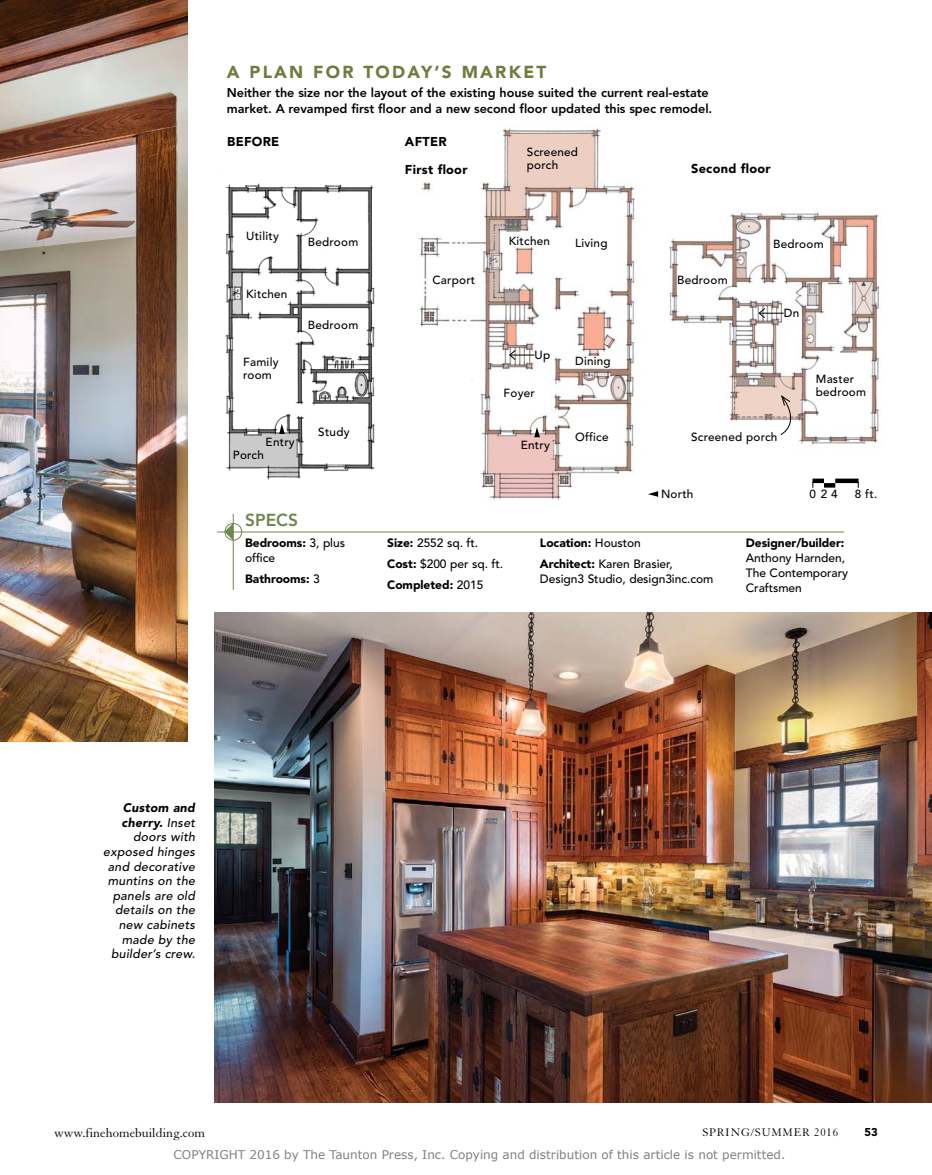
<style>
.page{position:relative;width:932px;height:1175px;background:#fff}
.page>*{position:absolute;margin:0;border:0;box-sizing:border-box;transform-origin:0 0}
.t1{font:900 17.25px "Avenir LT Std";letter-spacing:.13em;color:#707c3f}
.t2{font:800 17.25px "Avenir LT Std";color:#6e874c}
.t3{font:13.5px "Granjon LT Std";color:#000}
.t4{font:900 12.75px/27.8px "Avenir LT Std";letter-spacing:.02em;color:#000}
.t5{font:800 12.6px/16.2px "Avenir LT Std";letter-spacing:-.005em;color:#000}
.t6{font:italic 500 12.3px/14.7px "Avenir LT Std";letter-spacing:.02em;color:#000;text-align:right}
.t7{font:500 12px/15px "Avenir LT Std";letter-spacing:-.005em;color:#000}
.t8{font:12px "Verdana";color:#808080}
.t9{font:900 12px "Avenir LT Std";letter-spacing:-.005em;color:#000}
.t10{font:12px "Granjon LT Std";letter-spacing:.07em;color:#000}
.t11{font:500 11.7px/13.2px "Avenir LT Std";letter-spacing:.02em;color:#000}
.t12{font:900 11.25px "Avenir LT Std";color:#000}
.s1{font-weight:900}
.s2{font-weight:500}
</style>
<div class="page">
<img style="left:419px;top:128px;width:216px;height:373px">
<img style="left:669px;top:211px;width:211px;height:234px">
<img style="left:218px;top:173px;width:157px;height:307px">
<img style="left:0;top:0;width:187px;height:741px">
<img style="left:214px;top:612px;width:718px;height:490px">
<hr style="left:217px;top:531px;width:627px;height:1px;background:#6e874c">
<div style="left:225px;top:523px;width:17px;height:17px;border:1px solid #6e874c;border-radius:50%"></div>
<hr style="left:233px;top:514px;width:1px;height:76px;background:#6e874c">
<svg style="left:224px;top:523px;width:9px;height:17px"></svg>
<svg style="left:780px;top:394px;width:22px;height:41px"></svg>
<div style="left:812px;top:478px;width:12px;height:5px;background:#000"></div>
<div style="left:835px;top:478px;width:23px;height:5px;background:#000"></div>
<svg style="left:824px;top:483px;width:11px;height:4px"></svg>
<svg style="left:508px;top:349px;width:26px;height:12px"></svg>
<svg style="left:758px;top:307px;width:25px;height:12px"></svg>
<svg style="left:648px;top:491px;width:10px;height:6px"></svg>
<svg style="left:534px;top:427px;width:6px;height:10px"></svg>
<svg style="left:279px;top:424px;width:6px;height:10px"></svg>
<h1 class="t1" style="left:227px;top:61px;width:321px">a plan fo r to day’s market</h1>
<p class="t5" style="left:227px;top:85px;width:487px">N either the size nor the layout of the existing house suited the current real-estate market. A revamped first floor and a new second floor updated this spec remodel.</p>
<p class="t4" style="left:227px;top:127px;width:45px">BEFORE</p>
<p class="t4" style="left:405px;top:127px;width:64px">AFTER<br>First floor</p>
<p class="t11" style="left:527px;top:145px;width:53px">Screened porch</p>
<p class="t4" style="left:691px;top:155px;width:81px">Second floor</p>
<p class="t11" style="left:246px;top:229px;width:34px">Utility</p>
<p class="t11" style="left:246px;top:287px;width:43px">Kitchen</p>
<p class="t11" style="left:243px;top:356px;width:37px">Family room</p>
<p class="t11" style="left:308px;top:236px;width:52px">Bedroom</p>
<p class="t11" style="left:308px;top:319px;width:52px">Bedroom</p>
<p class="t11" style="left:432px;top:274px;width:44px">Carport</p>
<p class="t11" style="left:508px;top:234px;width:43px">Kitchen</p>
<p class="t11" style="left:534px;top:348px;width:17px">Up</p>
<p class="t11" style="left:503px;top:386px;width:33px">Foyer</p>
<p class="t11" style="left:318px;top:425px;width:33px">Study</p>
<p class="t11" style="left:266px;top:435px;width:31px">Entry</p>
<p class="t11" style="left:520px;top:439px;width:31px">Entry</p>
<p class="t11" style="left:233px;top:449px;width:33px">Porch</p>
<p class="t11" style="left:575px;top:236px;width:34px">Living</p>
<p class="t11" style="left:575px;top:355px;width:37px">Dining</p>
<p class="t11" style="left:575px;top:430px;width:35px">Office</p>
<p class="t11" style="left:677px;top:274px;width:52px">Bedroom</p>
<p class="t11" style="left:773px;top:238px;width:52px">Bedroom</p>
<p class="t11" style="left:783px;top:307px;width:17px">Dn</p>
<p class="t11" style="left:815px;top:372px;width:52px">Master bedroom</p>
<p class="t11" style="left:691px;top:430px;width:88px">Screened porch</p>
<p class="t11" style="left:661px;top:487px;width:34px">North</p>
<p class="t11" style="left:809px;top:488px;width:30px">024</p>
<p class="t11" style="left:854px;top:488px;width:24px">8 ft.</p>
<h1 class="t2" style="left:245px;top:509px;width:53px">SPECS</h1>
<p class="t7" style="left:245px;top:535px;width:101px"><span class="s1">Bedrooms:</span> 3, plus office</p>
<p class="t9" style="left:245px;top:571px;width:76px">Bathrooms: <span class="s2">3</span></p>
<p class="t7" style="left:387px;top:532px;width:118px;line-height:21px"><span class="s1">Size:</span> 2552 sq. ft.<br><span class="s1">Cost:</span> $200 per sq. ft.<br><span class="s1">Completed:</span> 2015</p>
<p class="t7" style="left:540px;top:532px;width:134px;line-height:21px"><span class="s1">Location:</span> Houston<br><span class="s1">Architect:</span> Karen Brasier,</p>
<p class="t7" style="left:540px;top:571px;width:175px">Design3 Studio, design3inc.com</p>
<p class="t9" style="left:745px;top:535px;width:100px">Designer/builder:</p>
<p class="t7" style="left:745px;top:550px;width:104px">Anthony Harnden,<br>The Contemporary<br>Craftsmen</p>
<p class="t6" style="left:103px;top:800px;width:93px"><span class="s1">Custom and cherry.</span> Inset doors with exposed hinges and decorative muntins on the panels are old details on the new cabinets made by the builder’s crew.</p>
<p class="t3" style="left:54px;top:1125px;width:152px">www.finehomebuilding.com</p>
<p class="t10" style="left:702px;top:1126px;width:80px">spring/summe</p>
<p class="t10" style="left:802px;top:1126px;width:37px">r 2016</p>
<p class="t12" style="left:864px;top:1125px;width:15px">53</p>
<p class="t8" style="left:174px;top:1146px;width:613px">COPYRIGHT 2016 by The Taunton Press, Inc. Copying and distribution of this article is not permitted.</p>
</div>
